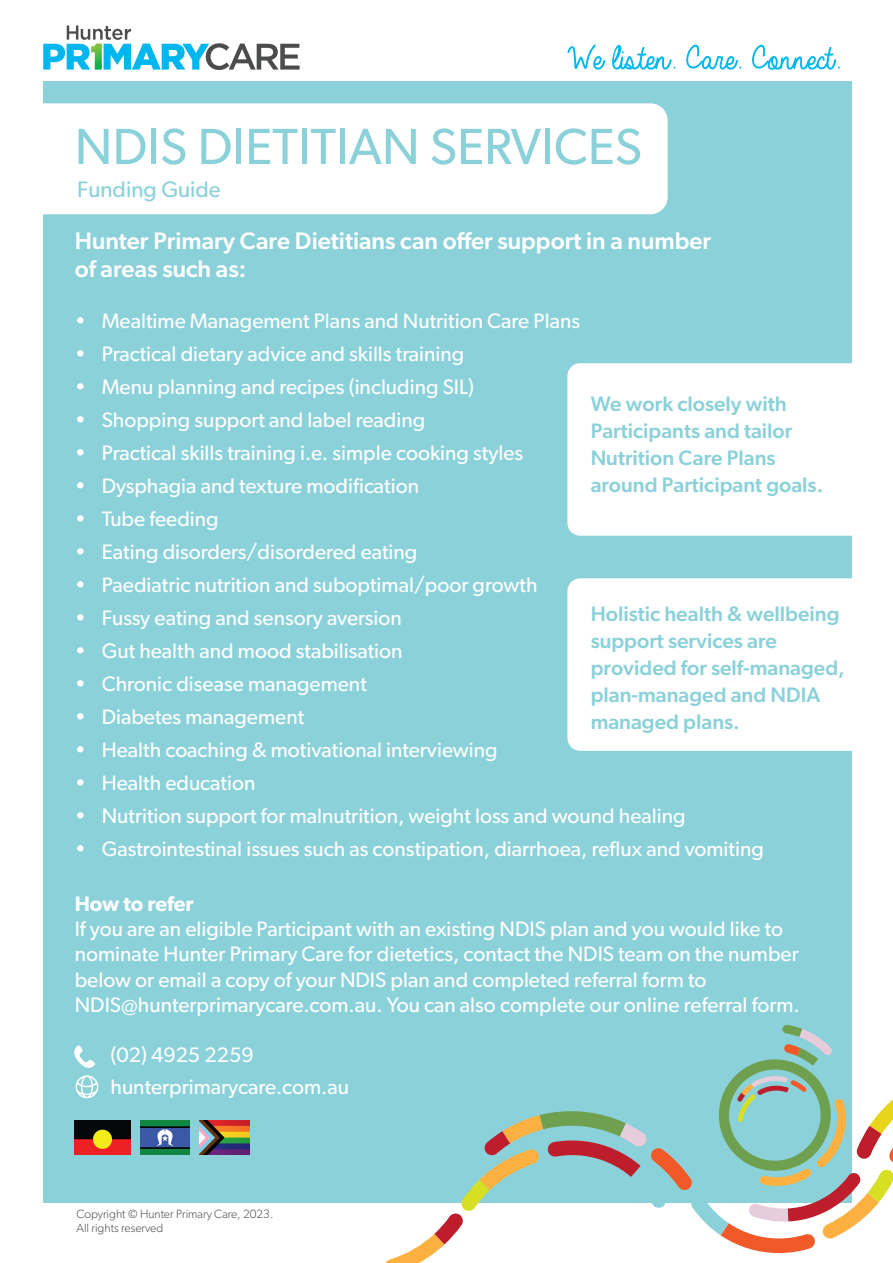
<style>
.page{position:relative;width:893px;height:1263px;background:#fff}
.page>*{position:absolute;margin:0;border:0;box-sizing:border-box;transform-origin:0 0}
.t1{font:51px "Gibson";color:#8bd1d9}
.t2{font:500 24px/28.8px "Gibson";color:#fff}
.t3{font:22.5px "Gibson";color:#8bd1d9}
.t4{font:21px/25.2px "Gibson";color:#fff}
.t5{font:500 21px/27px "Gibson";color:#8bd1d9}
.Para_White{font:600 21px "Gibson";color:#fff}
.t6{font:300 12px/14.4px "Gibson";color:#4b4c4d}
</style>
<div class="page">
<div style="left:43px;top:82px;width:809px;height:1121px;background:#8bd1d9"></div>
<div style="left:26px;top:103px;width:642px;height:111px;background:#fff;border-radius:17px"></div>
<svg style="left:43px;top:26px;width:257px;height:44px"></svg>
<svg style="left:567px;top:45px;width:38px;height:25px"></svg>
<svg style="left:612px;top:45px;width:63px;height:25px"></svg>
<svg style="left:686px;top:45px;width:55px;height:25px"></svg>
<svg style="left:752px;top:45px;width:88px;height:25px"></svg>
<svg style="left:385px;top:1024px;width:508px;height:239px"></svg>
<svg style="left:74px;top:1045px;width:21px;height:23px"></svg>
<svg style="left:76px;top:1075px;width:22px;height:23px"></svg>
<img style="left:74px;top:1121px;width:56px;height:33px">
<img style="left:140px;top:1121px;width:50px;height:33px">
<img style="left:200px;top:1121px;width:50px;height:33px">
<div style="left:567px;top:363px;width:285px;height:173px;background:#fff"></div>
<div style="left:567px;top:578px;width:285px;height:173px;background:#fff"></div>
<p class="t1" style="left:75px;top:116px;width:569px">NDIS DIETITIAN SERVICES</p>
<p class="t3" style="left:77px;top:176px;width:145px">Funding Guide</p>
<p class="t2" style="left:75px;top:225px;width:638px">Hunter Primary Care Dietitians can offer support in a number of areas such as:</p>
<p class="t4" style="left:75px;top:308px;width:507px">• Mealtime Management Plans and Nutrition Care Plans</p>
<p class="t4" style="left:75px;top:341px;width:391px">• Practical dietary advice and skills training</p>
<p class="t4" style="left:75px;top:374px;width:401px">• Menu planning and recipes (including SIL)</p>
<p class="t4" style="left:75px;top:407px;width:352px">• Shopping support and label reading</p>
<p class="t4" style="left:75px;top:440px;width:450px">• Practical skills training i.e. simple cooking styles</p>
<p class="t4" style="left:75px;top:473px;width:346px">• Dysphagia and texture modification</p>
<p class="t4" style="left:75px;top:506px;width:145px">• Tube feeding</p>
<p class="t4" style="left:75px;top:539px;width:344px">• Eating disorders/disordered eating</p>
<p class="t4" style="left:75px;top:572px;width:464px">• Paediatric nutrition and suboptimal/poor growth</p>
<p class="t4" style="left:75px;top:605px;width:329px">• Fussy eating and sensory aversion</p>
<p class="t4" style="left:75px;top:638px;width:329px">• Gut health and mood stabilisation</p>
<p class="t4" style="left:75px;top:671px;width:294px">• Chronic disease management</p>
<p class="t4" style="left:75px;top:704px;width:231px">• Diabetes management</p>
<p class="t4" style="left:75px;top:737px;width:424px">• Health coaching &amp; motivational interviewing</p>
<p class="t4" style="left:75px;top:770px;width:182px">• Health education</p>
<p class="t4" style="left:75px;top:803px;width:612px">• Nutrition support for malnutrition, weight loss and wound healing</p>
<p class="t4" style="left:75px;top:836px;width:691px">• Gastrointestinal issues such as constipation, diarrhoea, reflux and vomiting</p>
<p class="t5" style="left:591px;top:390px;width:234px">We work closely with<br>Participants and tailor<br>Nutrition Care Plans around Participant goals.</p>
<p class="t5" style="left:591px;top:599px;width:256px">Holistic health &amp; wellbeing support services are provided for self-managed, plan-managed and NDIA managed plans.</p>
<p class="Para_White" style="left:75px;top:891px;width:120px">How to refer</p>
<p class="t4" style="left:75px;top:916px;width:727px">If you are an eligible Participant with an existing NDIS plan and you would like to nominate Hunter Primary Care for dietetics, contact the NDIS team on the number below or email a copy of your NDIS plan and completed referral form to NDIS@hunterprimarycare.com.au. You can also complete our online referral form.</p>
<p class="t4" style="left:111px;top:1042px;width:145px">(02) 4925 2259</p>
<p class="t4" style="left:111px;top:1073px;width:240px">hunterprimarycare.com.au</p>
<p class="t6" style="left:76px;top:1206px;width:198px">Copyright © Hunter Primary Care, 2023.<br>All rights reserved</p>
</div>
